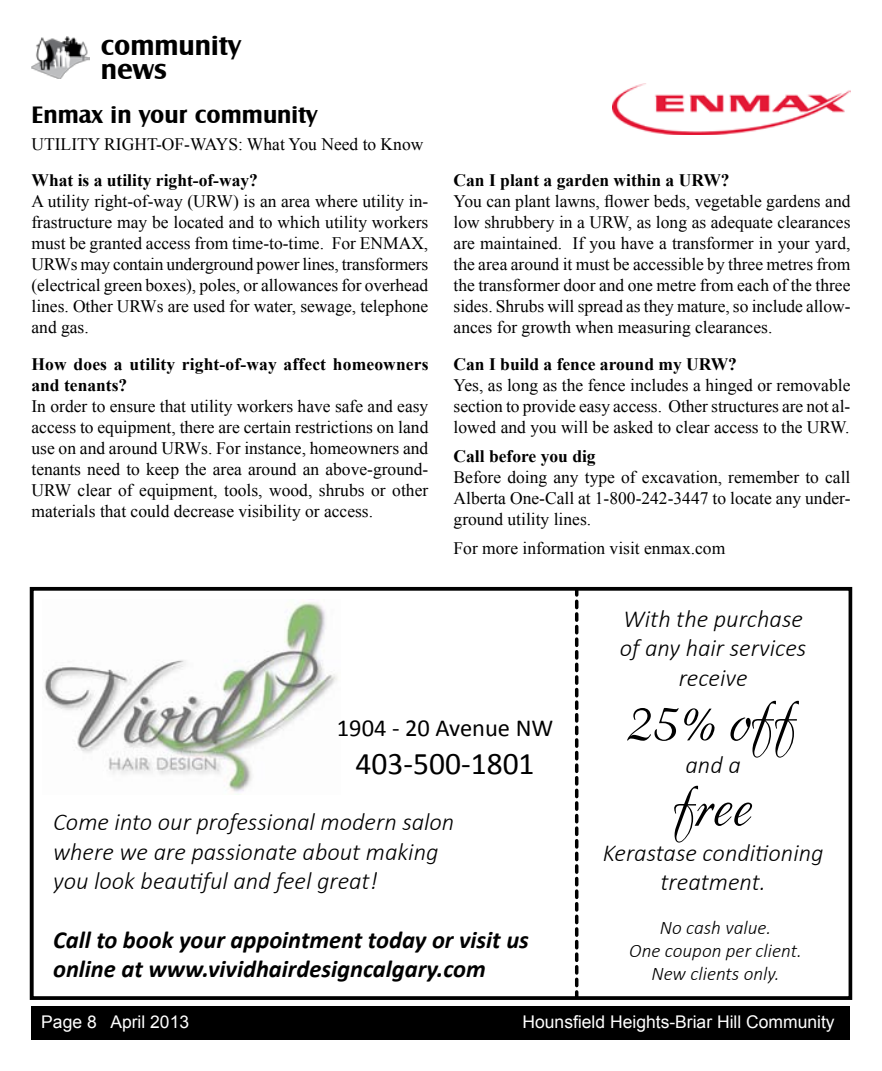
<style>
.page{position:relative;width:882px;height:1071px;background:#fff}
.page>*{position:absolute;margin:0;border:0;box-sizing:border-box;transform-origin:0 0}
.t1{font:56px "Francine Hmk";color:#000}
.t2{font:31.5px "Calibri";color:#000}
.t3{font:700 28px/24.5px "Castle T";color:#000}
.t4{font:italic 300 24.5px/29.4px "Calibri";color:#000;text-align:center}
.t5{font:italic 700 24.5px/29.4px "Calibri";color:#000}
.t6{font:700 24.5px "Castle T";color:#000}
.t7{font:24.5px "Calibri";color:#000}
.t8{font:italic 300 19.25px/23.1px "Calibri";color:#000;text-align:center}
.t9{font:17.5px/21px "Times New Roman";color:#000;text-align:justify}
.t10{font:700 17.5px/21px "Times New Roman";color:#000}
.t11{font:17.5px "Arial";color:#fff}
</style>
<div class="page">
<div style="left:32px;top:1006px;width:818px;height:34px;background:#000"></div>
<img style="left:32px;top:37px;width:58px;height:42px">
<svg style="left:44px;top:592px;width:535px;height:403px"></svg>
<svg style="left:575px;top:592px;width:3px;height:403px"></svg>
<div style="left:30px;top:587px;width:822px;height:413px;border:4px solid #000"></div>
<img style="left:613px;top:83px;width:237px;height:51px">
<h3 class="t3" style="left:101px;top:33px;width:142px">community news</h3>
<h3 class="t6" style="left:32px;top:101px;width:288px">Enmax in your community</h3>
<p class="t9" style="left:32px;top:133px;width:393px">UTILITY RIGHT-OF-WAYS: What You Need to Know</p>
<p class="t10" style="left:32px;top:169px;width:228px">What is a utility right-of-way?</p>
<p class="t9" style="left:32px;top:190px;width:398px">A utility right-of-way (URW) is an area where utility in&shy;frastructure may be located and to which utility workers must be granted access from time-to-time. For ENMAX, URWs may contain underground power lines, transformers (electrical green boxes), poles, or allowances for overhead lines. Other URWs are used for water, sewage, telephone and gas.</p>
<p class="t10" style="left:32px;top:353px;width:399px">How does a utility right-of-way affect homeowners and tenants?</p>
<p class="t9" style="left:32px;top:395px;width:398px">In order to ensure that utility workers have safe and easy access to equipment, there are certain restrictions on land use on and around URWs. For instance, homeowners and tenants need to keep the area around an above-ground-URW clear of equipment, tools, wood, shrubs or other materials that could decrease visibility or access.</p>
<p class="t10" style="left:454px;top:169px;width:278px">Can I plant a garden within a URW?</p>
<p class="t9" style="left:454px;top:190px;width:398px">You can plant lawns, flower beds, vegetable gardens and low shrubbery in a URW, as long as adequate clearances are maintained. If you have a transformer in your yard, the area around it must be accessible by three metres from the transformer door and one metre from each of the three sides. Shrubs will spread as they mature, so include allow&shy;ances for growth when measuring clearances.</p>
<p class="t10" style="left:454px;top:353px;width:285px">Can I build a fence around my URW?</p>
<p class="t9" style="left:454px;top:374px;width:398px">Yes, as long as the fence includes a hinged or removable section to provide easy access. Other structures are not al&shy;lowed and you will be asked to clear access to the URW.</p>
<p class="t10" style="left:454px;top:445px;width:144px">Call before you dig</p>
<p class="t9" style="left:454px;top:466px;width:398px">Before doing any type of excavation, remember to call Alberta One-Call at 1-800-242-3447 to locate any under&shy;ground utility lines.</p>
<p class="t9" style="left:454px;top:537px;width:273px">For more information visit enmax.com</p>
<h3 class="t4" style="left:620px;top:604px;width:188px">With the purchase of any hair services receive</h3>
<h3 class="t7" style="left:337px;top:713px;width:218px">1904 - 20 Avenue NW</h3>
<h2 class="t2" style="left:356px;top:744px;width:180px">403-500-1801</h2>
<h3 class="t4" style="left:53px;top:807px;width:403px;text-align:left">Come into our professional modern salon where we are passionate about making you look beautiful and feel great!</h3>
<h3 class="t5" style="left:53px;top:925px;width:477px">Call to book your appointment today or visit us online at www.vividhairdesigncalgary.com</h3>
<h1 class="t1" style="left:628px;top:686px;width:170px">25% off</h1>
<h3 class="t4" style="left:686px;top:750px;width:57px">and a</h3>
<h1 class="t1" style="left:673px;top:771px;width:82px">free</h1>
<h3 class="t4" style="left:603px;top:838px;width:222px">Kerastase conditioning treatment.</h3>
<p class="t8" style="left:629px;top:916px;width:174px">No cash value.<br>One coupon per client.<br>New clients only.</p>
<p class="t11" style="left:41px;top:1010px;width:149px">Page 8 April 2013</p>
<p class="t11" style="left:523px;top:1010px;width:314px">Hounsfield Heights-Briar Hill Community</p>
</div>
